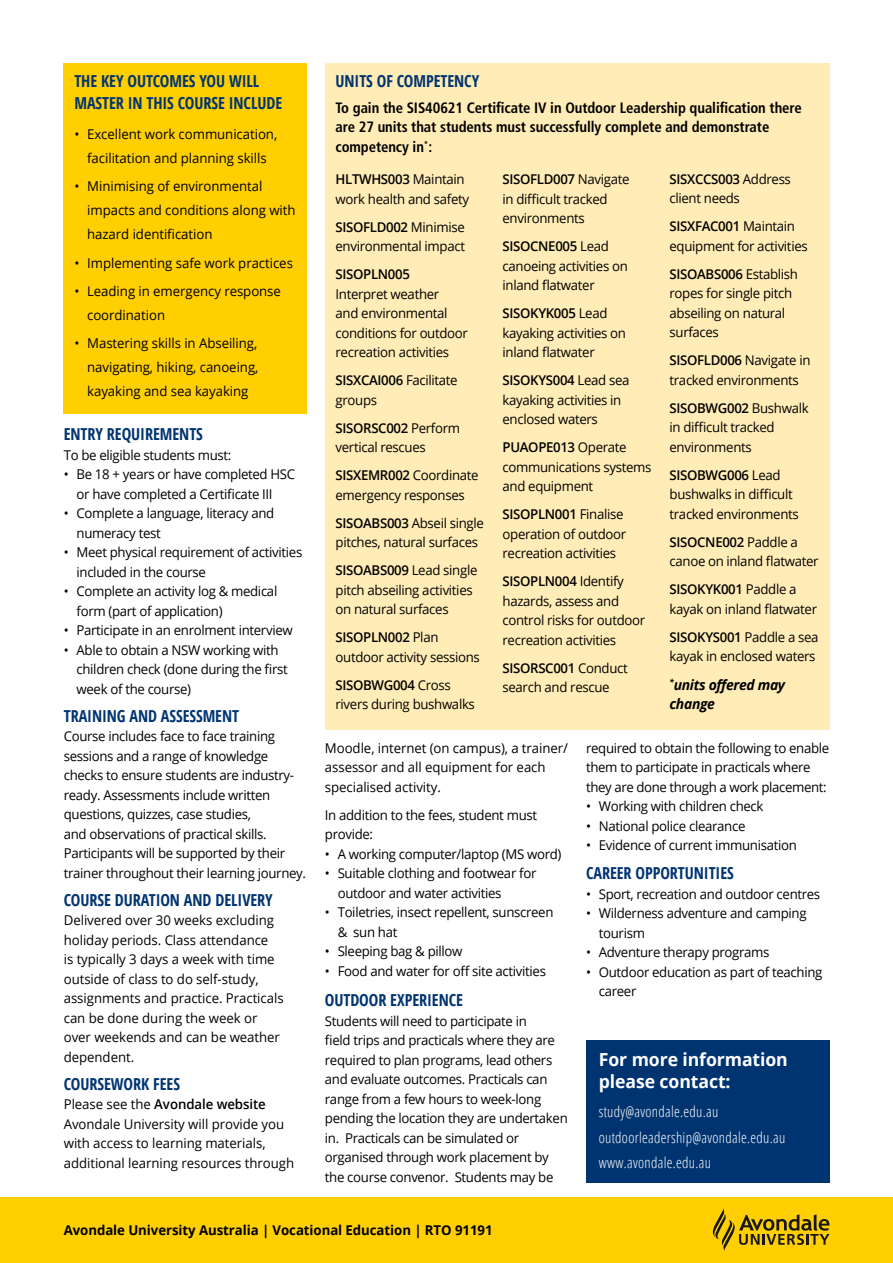
<style>
.page{position:relative;width:893px;height:1263px;background:#fff}
.page>*{position:absolute;margin:0;border:0;box-sizing:border-box;transform-origin:0 0}
.t1{font:700 18px/21.6px "Open Sans";letter-spacing:-.005em;color:#fff}
.t2{font:700 condensed 16.5px/21.6px "Open Sans";letter-spacing:-.005em;color:#003471}
.t3{font:700 condensed 15px/19.5px "Frutiger LT Std";letter-spacing:-.005em;color:#000}
.t4{font:300 condensed 15px/25.2px "Open Sans";letter-spacing:.02em;color:#fff}
.t5{font:italic 700 14.25px/19.5px "Open Sans";letter-spacing:-.025em;color:#000}
.t6{font:13.5px/19.5px "Open Sans";letter-spacing:-.025em;color:#000}
.t7{font:13.5px/19.5px "Open Sans";letter-spacing:-.005em;color:#000}
.t8{font:700 13.5px "Open Sans";letter-spacing:-.005em;color:#000}
.t9{font:600 13.5px "Open Sans";letter-spacing:-.025em;color:#000}
.s1{font-weight:600}
</style>
<div class="page">
<div style="left:64px;top:64px;width:243px;height:350px;background:#ffcf01"></div>
<div style="left:325px;top:64px;width:504px;height:666px;background:#ffecb6"></div>
<div style="left:586px;top:1040px;width:243px;height:142px;background:#003471"></div>
<div style="left:0;top:1198px;width:893px;height:65px;background:#ffcf01"></div>
<svg style="left:712px;top:1208px;width:117px;height:43px"></svg>
<p class="t2" style="left:74px;top:70px;width:209px">THE KEY OUTCOMES YOU WILL<br>MASTER IN THIS COURSE INCLUDE</p>
<p class="t7" style="left:74px;top:122px;width:204px;line-height:24px;text-align:center">• Excellent work communication, facilitation and planning skills</p>
<p class="t7" style="left:87px;top:174px;width:210px;line-height:24px;text-indent:-13px">• Minimising of environmental impacts and conditions along with hazard identification</p>
<p class="t7" style="left:74px;top:253px;width:220px">• Implementing safe work practices</p>
<p class="t7" style="left:87px;top:279px;width:195px;line-height:24px;text-indent:-13px">• Leading in emergency response coordination</p>
<p class="t6" style="left:87px;top:331px;width:173px;line-height:24px;text-align:justify;text-indent:-13px">• Mastering skills in Abseiling, navigating, hiking, canoeing, kayaking and sea kayaking</p>
<p class="t2" style="left:64px;top:423px;width:141px">ENTRY REQUIREMENTS</p>
<p class="t6" style="left:64px;top:445px;width:169px">To be eligible students must:</p>
<p class="t6" style="left:77px;top:464px;width:220px;text-indent:-13px">• Be 18 + years or have completed HSC or have completed a Certificate III</p>
<p class="t6" style="left:77px;top:503px;width:199px;text-indent:-13px">• Complete a language, literacy and numeracy test</p>
<p class="t6" style="left:77px;top:542px;width:227px;text-indent:-13px">• Meet physical requirement of activities included in the course</p>
<p class="t6" style="left:77px;top:581px;width:202px;text-indent:-13px">• Complete an activity log &amp; medical form (part of application)</p>
<p class="t6" style="left:64px;top:620px;width:230px">• Participate in an enrolment interview</p>
<p class="t6" style="left:77px;top:640px;width:213px;text-indent:-13px">• Able to obtain a NSW working with children check (done during the first week of the course)</p>
<p class="t2" style="left:64px;top:704px;width:177px">TRAINING AND ASSESSMENT</p>
<p class="t6" style="left:64px;top:726px;width:244px">Course includes face to face training sessions and a range of knowledge checks to ensure students are industry&shy;ready. Assessments include written questions, quizzes, case studies,<br>and observations of practical skills.<br>Participants will be supported by their trainer throughout their learning journey.</p>
<p class="t2" style="left:64px;top:888px;width:211px">COURSE DURATION AND DELIVERY</p>
<p class="t7" style="left:64px;top:910px;width:221px">Delivered over 30 weeks excluding holiday periods. Class attendance<br>is typically 3 days a week with time outside of class to do self-study, assignments and practice. Practicals can be done during the week or over weekends and can be weather dependent.</p>
<p class="t2" style="left:64px;top:1072px;width:118px">COURSEWORK FEES</p>
<p class="t7" style="left:64px;top:1094px;width:232px">Please see the <span class="s1">Avondale website </span>Avondale University will provide you with access to learning materials, additional learning resources through</p>
<p class="t2" style="left:336px;top:70px;width:145px">UNITS OF COMPETENCY</p>
<p class="t3" style="left:336px;top:98px;width:468px">To gain the SIS40621 Certificate IV in Outdoor Leadership qualification there are 27 units that students must successfully complete and demonstrate competency in<sup>*</sup>:</p>
<p class="t6" style="left:336px;top:169px;width:135px"><span class="s1">HLTWHS003</span> Maintain work health and safety</p>
<p class="t6" style="left:336px;top:217px;width:131px"><span class="s1">SISOFLD002</span> Minimise environmental impact</p>
<p class="t9" style="left:336px;top:265px;width:76px">SISOPLN005</p>
<p class="t6" style="left:336px;top:284px;width:134px">Interpret weather<br>and environmental conditions for outdoor recreation activities</p>
<p class="t6" style="left:336px;top:370px;width:124px"><span class="s1">SISXCAI006</span> Facilitate groups</p>
<p class="t6" style="left:336px;top:418px;width:126px"><span class="s1">SISORSC002</span> Perform vertical rescues</p>
<p class="t6" style="left:336px;top:465px;width:145px"><span class="s1">SISXEMR002</span> Coordinate emergency responses</p>
<p class="t6" style="left:336px;top:513px;width:150px"><span class="s1">SISOABS003</span> Abseil single pitches, natural surfaces</p>
<p class="t6" style="left:336px;top:560px;width:143px"><span class="s1">SISOABS009</span> Lead single pitch abseiling activities on natural surfaces</p>
<p class="t6" style="left:336px;top:627px;width:146px"><span class="s1">SISOPLN002</span> Plan outdoor activity sessions</p>
<p class="t6" style="left:336px;top:675px;width:141px"><span class="s1">SISOBWG004</span> Cross rivers during bushwalks</p>
<p class="t6" style="left:670px;top:169px;width:123px"><span class="s1">SISXCCS003</span> Address client needs</p>
<p class="t6" style="left:670px;top:216px;width:140px"><span class="s1">SISXFAC001</span> Maintain equipment for activities</p>
<p class="t6" style="left:670px;top:264px;width:130px"><span class="s1">SISOABS006</span> Establish ropes for single pitch abseiling on natural surfaces</p>
<p class="t6" style="left:670px;top:350px;width:142px"><span class="s1">SISOFLD006</span> Navigate in tracked environments</p>
<p class="t6" style="left:670px;top:398px;width:141px"><span class="s1">SISOBWG002</span> Bushwalk in difficult tracked environments</p>
<p class="t6" style="left:670px;top:465px;width:131px"><span class="s1">SISOBWG006</span> Lead bushwalks in difficult tracked environments</p>
<p class="t6" style="left:670px;top:532px;width:151px"><span class="s1">SISOCNE002</span> Paddle a canoe on inland flatwater</p>
<p class="t6" style="left:670px;top:579px;width:149px"><span class="s1">SISOKYK001</span> Paddle a kayak on inland flatwater</p>
<p class="t6" style="left:670px;top:627px;width:151px"><span class="s1">SISOKYS001</span> Paddle a sea kayak in enclosed waters</p>
<p class="t5" style="left:670px;top:674px;width:117px"><sup>*</sup>units offered may change</p>
<p class="t6" style="left:503px;top:169px;width:129px"><span class="s1">SISOFLD007</span> Navigate in difficult tracked environments</p>
<p class="t6" style="left:503px;top:236px;width:127px"><span class="s1">SISOCNE005</span> Lead canoeing activities on inland flatwater</p>
<p class="t6" style="left:503px;top:303px;width:125px"><span class="s1">SISOKYK005</span> Lead kayaking activities on inland flatwater</p>
<p class="t6" style="left:503px;top:370px;width:128px"><span class="s1">SISOKYS004</span> Lead sea kayaking activities in enclosed waters</p>
<p class="t6" style="left:503px;top:437px;width:150px"><span class="s1">PUAOPE013</span> Operate communications systems and equipment</p>
<p class="t6" style="left:503px;top:504px;width:125px"><span class="s1">SISOPLN001</span> Finalise operation of outdoor recreation activities</p>
<p class="t6" style="left:503px;top:571px;width:144px"><span class="s1">SISOPLN004</span> Identify hazards, assess and control risks for outdoor recreation activities</p>
<p class="t6" style="left:503px;top:657px;width:127px"><span class="s1">SISORSC001</span> Conduct search and rescue</p>
<p class="t7" style="left:325px;top:738px;width:245px">Moodle, internet (on campus), a trainer/ assessor and all equipment for each specialised activity.</p>
<p class="t6" style="left:325px;top:805px;width:214px">In addition to the fees, student must provide:</p>
<p class="t6" style="left:325px;top:844px;width:238px">• A working computer/laptop (MS word)</p>
<p class="t6" style="left:338px;top:863px;width:200px;text-indent:-13px">• Suitable clothing and footwear for outdoor and water activities</p>
<p class="t6" style="left:338px;top:902px;width:217px;text-indent:-13px">• Toiletries, insect repellent, sunscreen &amp; sun hat</p>
<p class="t6" style="left:325px;top:941px;width:139px">• Sleeping bag &amp; pillow</p>
<p class="t6" style="left:325px;top:961px;width:223px">• Food and water for off site activities</p>
<p class="t2" style="left:325px;top:989px;width:140px">OUTDOOR EXPERIENCE</p>
<p class="t6" style="left:325px;top:1010px;width:244px">Students will need to participate in<br>field trips and practicals where they are required to plan programs, lead others and evaluate outcomes. Practicals can range from a few hours to week-long pending the location they are undertaken in. Practicals can be simulated or organised through work placement by the course convenor. Students may be</p>
<p class="t6" style="left:586px;top:738px;width:245px">required to obtain the following to enable them to participate in practicals where they are done through a work placement:</p>
<p class="t6" style="left:586px;top:796px;width:179px">• Working with children check</p>
<p class="t6" style="left:586px;top:816px;width:161px">• National police clearance</p>
<p class="t6" style="left:586px;top:835px;width:212px">• Evidence of current immunisation</p>
<p class="t2" style="left:586px;top:862px;width:149px">CAREER OPPORTUNITIES</p>
<p class="t6" style="left:586px;top:884px;width:236px">• Sport, recreation and outdoor centres</p>
<p class="t6" style="left:599px;top:903px;width:209px;text-indent:-13px">• Wilderness adventure and camping tourism</p>
<p class="t6" style="left:586px;top:942px;width:185px">• Adventure therapy programs</p>
<p class="t6" style="left:599px;top:962px;width:225px;text-indent:-13px">• Outdoor education as part of teaching career</p>
<h1 class="t1" style="left:599px;top:1048px;width:191px">For more information please contact:</h1>
<p class="t4" style="left:599px;top:1099px;width:188px">study@avondale.edu.au outdoorleadership@avondale.edu.au www.avondale.edu.au</p>
<p class="t8" style="left:64px;top:1220px;width:430px">Avondale University Australia | Vocational Education | RTO 91191</p>
</div>
